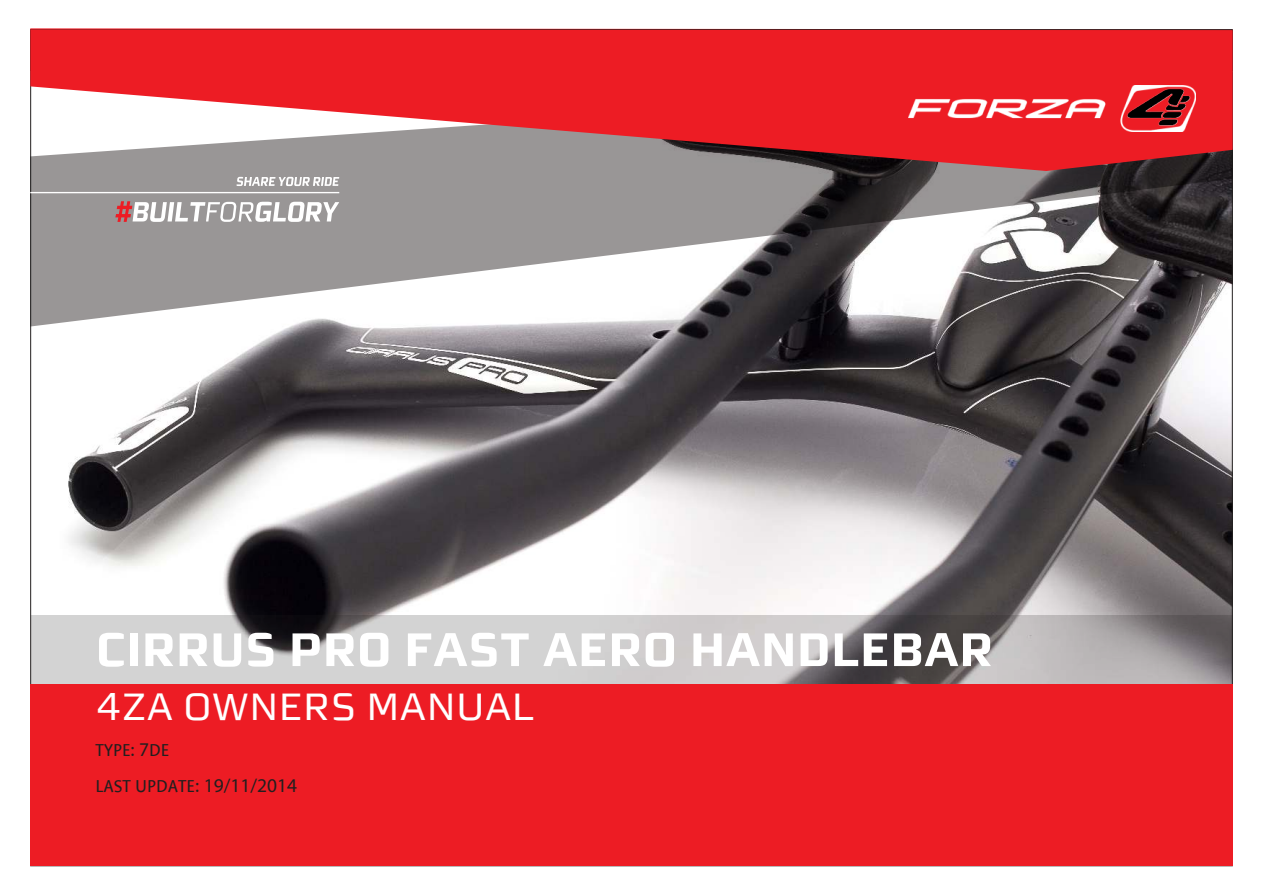
<style>
.page{position:relative;width:1263px;height:893px;background:#fff}
.page>*{position:absolute;margin:0;border:0;box-sizing:border-box;transform-origin:0 0}
.t1{font:700 55.5px "Morgan Sn Caps";color:#fff}
.t2{font:45px "Morgan Sn Caps";color:#fff}
.t3{font:19.5px/36px "Profile";color:#221f1f}
.s1{font-family:"Myriad Pro"}
</style>
<div class="page">
<img style="left:32px;top:326px;width:1199px;height:289px">
<svg style="left:31px;top:615px;width:1202px;height:69px;background:#b1aeaf"></svg>
<div style="left:30px;top:684px;width:1203px;height:182px;background:#ed1c24"></div>
<svg style="left:30px;top:171px;width:1203px;height:155px;fill:#999696"></svg>
<svg style="left:30px;top:29px;width:1203px;height:142px;background:#da454a"></svg>
<svg style="left:115px;top:201px;width:224px;height:21px"></svg>
<svg style="left:236px;top:177px;width:103px;height:9px"></svg>
<hr style="left:30px;top:192px;width:309px;height:1px;background:#fff">
<img style="left:908px;top:86px;width:288px;height:45px">
<h1 class="t1" style="left:96px;top:614px;width:899px">CIRRUS PRO FAST AERO HANDLEBAR</h1>
<h2 class="t2" style="left:96px;top:687px;width:441px">4ZA OWNERS MANUAL</h2>
<p class="t3" style="left:96px;top:733px;width:203px">TYPE: <span class="s1">7</span>DE<br>LAST UPDATE: <span class="s1">19/11/2014</span></p>
</div>
